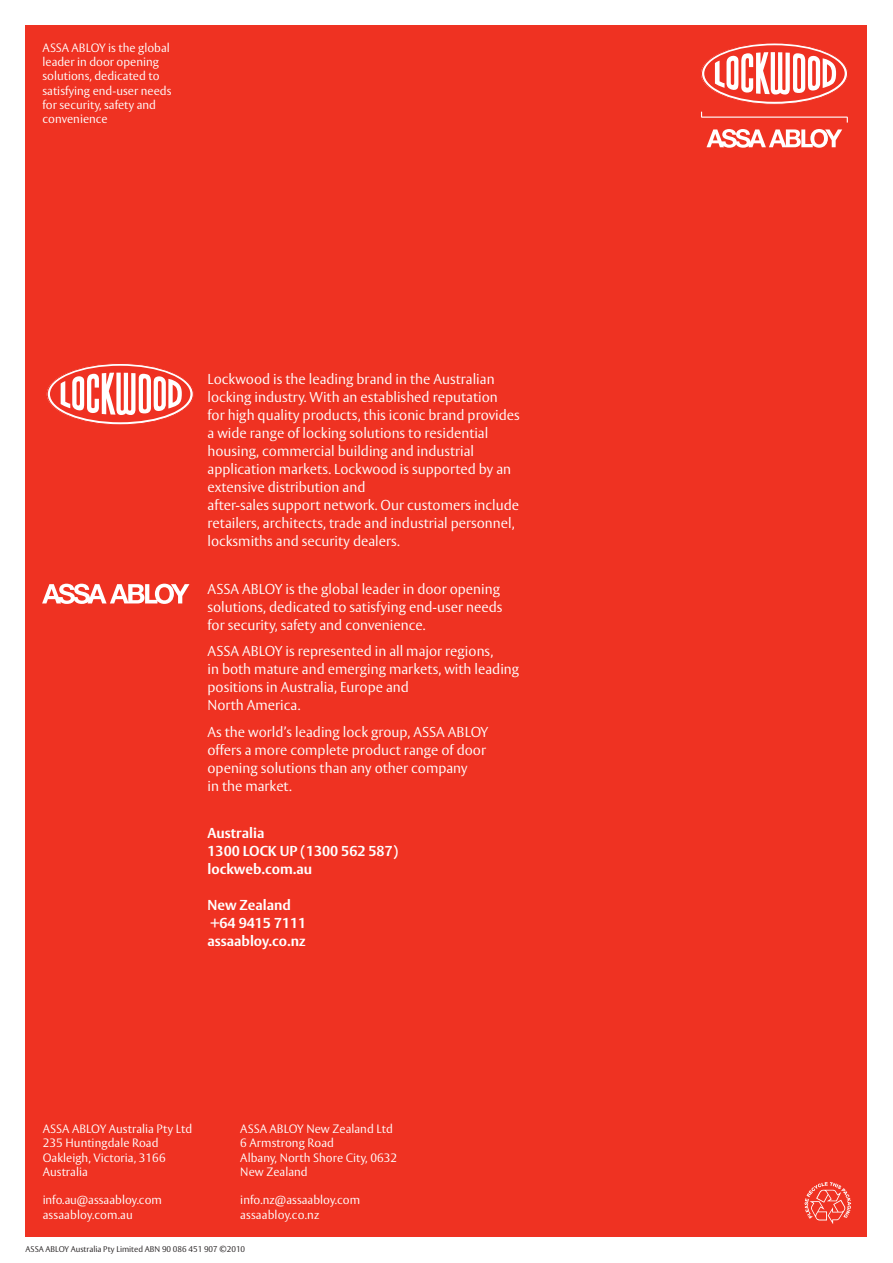
<style>
.page{position:relative;width:893px;height:1263px;background:#fff}
.page>*{position:absolute;margin:0;border:0;box-sizing:border-box;transform-origin:0 0}
.t1{font:300 14.25px/18px "ASSA Vesta";color:#fff}
.t2{font:700 14.25px/18px "ASSA Vesta";color:#fff}
.t3{font:300 12px/14.2px "ASSA Vesta";letter-spacing:.005em;color:#fff}
.t4{font:300 8.25px "ASSA Vesta";color:#231f20}
</style>
<div class="page">
<div style="left:26px;top:26px;width:841px;height:1211px;background:#ef3222"></div>
<svg style="left:701px;top:43px;width:147px;height:62px"></svg>
<svg style="left:701px;top:112px;width:147px;height:11px"></svg>
<svg style="left:706px;top:129px;width:136px;height:19px"></svg>
<svg style="left:47px;top:363px;width:147px;height:62px"></svg>
<svg style="left:42px;top:584px;width:147px;height:20px"></svg>
<svg style="left:805px;top:1182px;width:46px;height:42px"></svg>
<p class="t3" style="left:43px;top:41px;width:130px">ASSA ABLOY is the global leader in door opening solutions, dedicated to satisfying end-user needs for security, safety and convenience</p>
<p class="t1" style="left:207px;top:370px;width:314px">Lockwood is the leading brand in the Australian locking industry. With an established reputation<br>for high quality products, this iconic brand provides a wide range of locking solutions to residential housing, commercial building and industrial application markets. Lockwood is supported by an extensive distribution and<br>after-sales support network. Our customers include retailers, architects, trade and industrial personnel, locksmiths and security dealers.</p>
<p class="t1" style="left:207px;top:580px;width:297px">ASSA ABLOY is the global leader in door opening solutions, dedicated to satisfying end-user needs for security, safety and convenience.</p>
<p class="t1" style="left:207px;top:643px;width:313px">ASSA ABLOY is represented in all major regions,<br>in both mature and emerging markets, with leading positions in Australia, Europe and<br>North America.</p>
<p class="t1" style="left:207px;top:723px;width:282px">As the world’s leading lock group, ASSA ABLOY offers a more complete product range of door opening solutions than any other company<br>in the market.</p>
<p class="t2" style="left:207px;top:825px;width:192px">Australia<br>1300 LOCK UP (1300 562 587) lockweb.com.au</p>
<p class="t2" style="left:207px;top:897px;width:100px">New Zealand +64 9415 7111 assaabloy.co.nz</p>
<p class="t3" style="left:43px;top:1122px;width:151px">ASSA ABLOY Australia Pty Ltd<br>235 Huntingdale Road<br>Oakleigh, Victoria, 3166<br>Australia</p>
<p class="t3" style="left:43px;top:1193px;width:121px">info.au@assaabloy.com assaabloy.com.au</p>
<p class="t3" style="left:240px;top:1122px;width:158px">ASSA ABLOY New Zealand Ltd<br>6 Armstrong Road<br>Albany, North Shore City, 0632<br>New Zealand</p>
<p class="t3" style="left:240px;top:1193px;width:121px">info.nz@assaabloy.com assaabloy.co.nz</p>
<p class="t4" style="left:26px;top:1244px;width:221px">ASSA ABLOY Australia Pty Limited ABN 90 086 451 907 ©2010</p>
</div>
